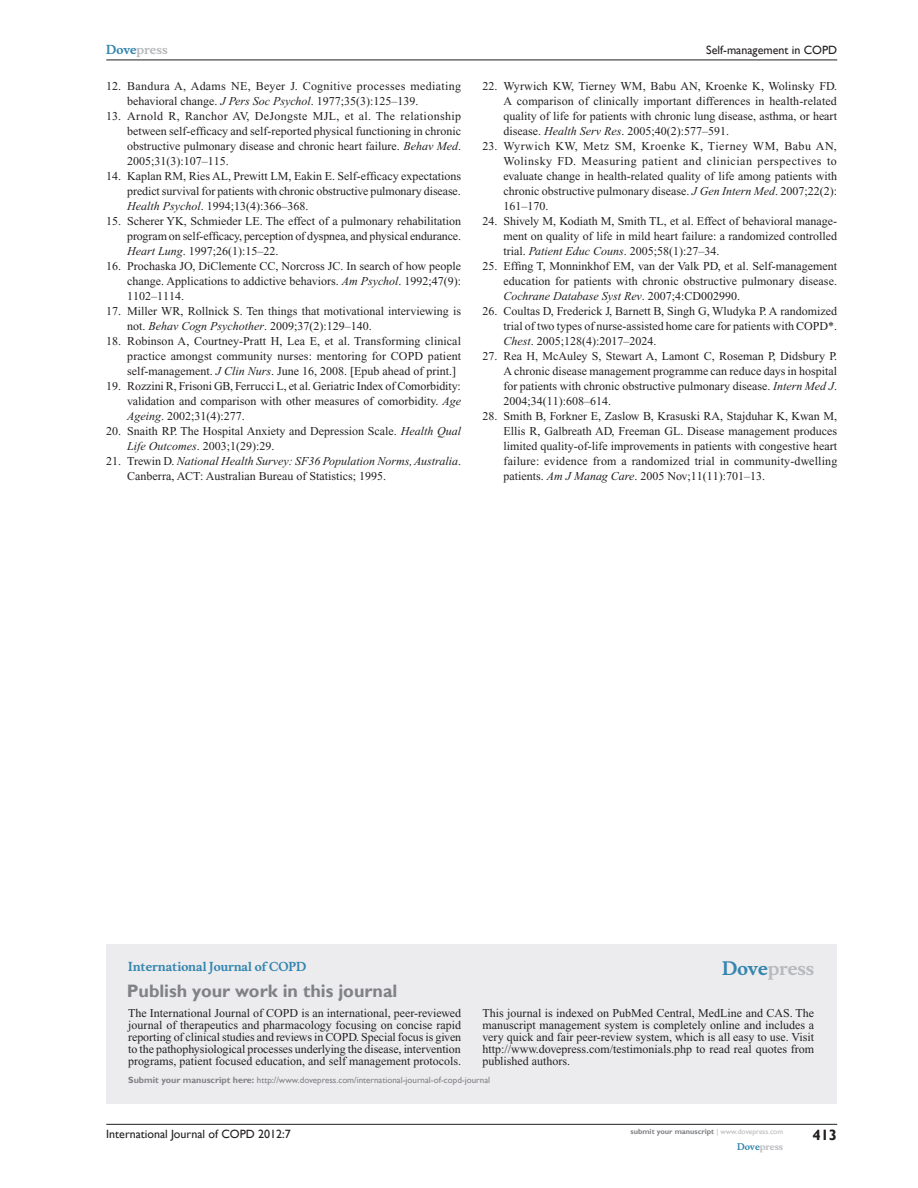
<style>
.page{position:relative;width:918px;height:1188px;background:#fff}
.page>*{position:absolute;margin:0;border:0;box-sizing:border-box;transform-origin:0 0}
.PromBx-H1{font:700 18px "Gill Sans";color:#808285}
.PromBx-Brand{font:700 18px "Musee";color:#b8b9bc}
.t1{font:700 15px "Gill Sans";color:#231f20}
.RefNL2{font:12px/15px "Times New Roman";color:#231f20;text-align:justify}
.PromBx-Tx{font:12px/12px "Times New Roman";color:#231f20;text-align:justify}
.RefNL2-2{font:12px/15px "Times New Roman";letter-spacing:.025em;color:#231f20}
.t2{font:12px "Gill Sans";color:#231f20}
.PromBx-JrnlName{font:700 12px "Musee";color:#3485ae}
.t3{font:700 12px "Musee";color:#b8b9bc}
.PromBx-SubmitMssWebA{font:9px "Gill Sans";color:#808285}
.t4{font:700 9px "Musee";color:#b8b9bc}
.t5{font:700 7.5px "Gill Sans";color:#808285}
.s1{color:#3485ae}
.s2{font-style:italic}
.s3{font-weight:700}
.s4{font-weight:400;color:#b8b9bc}
</style>
<div class="page">
<div style="left:106px;top:944px;width:731px;height:159px;background:#ececee"></div>
<hr style="left:106px;top:1124px;width:731px;height:1px;background:#231f20">
<hr style="left:106px;top:60px;width:731px;height:1px;background:#231f20">
<p class="t3" style="left:106px;top:43px;width:63px"><span class="s1">Dove</span>press</p>
<p class="RefNL2-2" style="left:127px;top:79px;width:335px;text-indent:-21px">12. Bandura A, Adams NE, Beyer J. Cognitive processes mediating behavioral change. <span class="s2">J Pers Soc Psychol</span>. 1977;35(3):125–139.</p>
<p class="RefNL2" style="left:127px;top:109px;width:335px;text-indent:-21px">13. Arnold R, Ranchor AV, DeJongste MJL, et al. The relationship between self-efficacy and self-reported physical functioning in chronic obstructive pulmonary disease and chronic heart failure. <span class="s2">Behav Med</span>.<br>2005;31(3):107–115.</p>
<p class="RefNL2" style="left:127px;top:169px;width:335px;text-indent:-21px">14. Kaplan RM, Ries AL, Prewitt LM, Eakin E. Self-efficacy expectations predict survival for patients with chronic obstructive pulmonary disease.<br><span class="s2">Health Psychol</span>. 1994;13(4):366–368.</p>
<p class="RefNL2" style="left:127px;top:214px;width:335px;text-indent:-21px">15. Scherer YK, Schmieder LE. The effect of a pulmonary rehabilitation program on self-efficacy, perception of dyspnea, and physical endurance.<br><span class="s2">Heart Lung</span>. 1997;26(1):15–22.</p>
<p class="RefNL2" style="left:127px;top:259px;width:335px;text-indent:-21px">16. Prochaska JO, DiClemente CC, Norcross JC. In search of how people change. Applications to addictive behaviors. <span class="s2">Am Psychol</span>. 1992;47(9):<br>1102–1114.</p>
<p class="RefNL2" style="left:127px;top:304px;width:335px;text-indent:-21px">17. Miller WR, Rollnick S. Ten things that motivational interviewing is not. <span class="s2">Behav Cogn Psychother</span>. 2009;37(2):129–140.</p>
<p class="RefNL2" style="left:127px;top:334px;width:336px;text-indent:-21px">18. Robinson A, Courtney-Pratt H, Lea E, et al. Transforming clinical practice amongst community nurses: mentoring for COPD patient self-management. <span class="s2">J Clin Nurs</span>. June 16, 2008. [Epub ahead of print.]</p>
<p class="RefNL2" style="left:127px;top:379px;width:335px;text-indent:-21px">19. Rozzini R, Frisoni GB, Ferrucci L, et al. Geriatric Index of Comorbidity: validation and comparison with other measures of comorbidity. <span class="s2">Age Ageing</span>. 2002;31(4):277.</p>
<p class="RefNL2" style="left:127px;top:424px;width:335px;text-indent:-21px">20. Snaith RP. The Hospital Anxiety and Depression Scale. <span class="s2">Health Qual<br>Life Outcomes</span>. 2003;1(29):29.</p>
<p class="RefNL2" style="left:127px;top:454px;width:335px;text-indent:-21px">21. Trewin D. <span class="s2">National Health Survey: SF36 Population Norms, Australia</span>.<br>Canberra, ACT: Australian Bureau of Statistics; 1995.</p>
<p class="t2" style="left:706px;top:43px;width:132px">Self-management in COPD</p>
<p class="RefNL2" style="left:503px;top:79px;width:335px;text-indent:-21px">22. Wyrwich KW, Tierney WM, Babu AN, Kroenke K, Wolinsky FD.<br>A comparison of clinically important differences in health-related quality of life for patients with chronic lung disease, asthma, or heart disease. <span class="s2">Health Serv Res</span>. 2005;40(2):577–591.</p>
<p class="RefNL2" style="left:503px;top:139px;width:335px;text-indent:-21px">23. Wyrwich KW, Metz SM, Kroenke K, Tierney WM, Babu AN, Wolinsky FD. Measuring patient and clinician perspectives to evaluate change in health-related quality of life among patients with chronic obstructive pulmonary disease. <span class="s2">J Gen Intern Med</span>. 2007;22(2):<br>161–170.</p>
<p class="RefNL2" style="left:503px;top:214px;width:335px;text-indent:-21px">24. Shively M, Kodiath M, Smith TL, et al. Effect of behavioral manage&shy;ment on quality of life in mild heart failure: a randomized controlled trial. <span class="s2">Patient Educ Couns</span>. 2005;58(1):27–34.</p>
<p class="RefNL2" style="left:503px;top:259px;width:335px;text-indent:-21px">25. Effing T, Monninkhof EM, van der Valk PD, et al. Self-management education for patients with chronic obstructive pulmonary disease.<br><span class="s2">Cochrane Database Syst Rev</span>. 2007;4:CD002990.</p>
<p class="RefNL2" style="left:503px;top:304px;width:335px;text-indent:-21px">26. Coultas D, Frederick J, Barnett B, Singh G, Wludyka P. A randomized trial of two types of nurse-assisted home care for patients with COPD*.<br><span class="s2">Chest</span>. 2005;128(4):2017–2024.</p>
<p class="RefNL2" style="left:503px;top:349px;width:335px;text-indent:-21px">27. Rea H, McAuley S, Stewart A, Lamont C, Roseman P, Didsbury P.<br>A chronic disease management programme can reduce days in hospital for patients with chronic obstructive pulmonary disease. <span class="s2">Intern Med J</span>.<br>2004;34(11):608–614.</p>
<p class="RefNL2" style="left:503px;top:409px;width:336px;text-indent:-21px">28. Smith B, Forkner E, Zaslow B, Krasuski RA, Stajduhar K, Kwan M, Ellis R, Galbreath AD, Freeman GL. Disease management produces limited quality-of-life improvements in patients with congestive heart failure: evidence from a randomized trial in community-dwelling patients. <span class="s2">Am J Manag Care</span>. 2005 Nov;11(11):701–13.</p>
<p class="PromBx-JrnlName" style="left:128px;top:959px;width:180px">International Journal of COPD</p>
<p class="PromBx-H1" style="left:127px;top:980px;width:272px">Publish your work in this journal</p>
<p class="PromBx-Brand" style="left:722px;top:958px;width:94px"><span class="s1">Dove</span>press</p>
<p class="PromBx-Tx" style="left:128px;top:1007px;width:334px">The International Journal of COPD is an international, peer-reviewed journal of therapeutics and pharmacology focusing on concise rapid reporting of clinical studies and reviews in COPD. Special focus is given to the pathophysiological processes underlying the disease, intervention programs, patient focused education, and self management protocols.</p>
<p class="PromBx-Tx" style="left:482px;top:1007px;width:333px">This journal is indexed on PubMed Central, MedLine and CAS. The manuscript management system is completely online and includes a very quick and fair peer-review system, which is all easy to use. Visit http://www.dovepress.com/testimonials.php to read real quotes from published authors.</p>
<p class="PromBx-SubmitMssWebA" style="left:128px;top:1075px;width:363px"><span class="s3">Submit your manuscript here:</span> http://www.dovepress.com/international-journal-of-copd-journal</p>
<p class="t2" style="left:106px;top:1127px;width:186px">International Journal of COPD 2012:7</p>
<p class="t5" style="left:631px;top:1127px;width:154px">submit your manuscript <span class="s4">| www.dovepress.com</span></p>
<p class="t4" style="left:737px;top:1141px;width:48px"><span class="s1">Dove</span>press</p>
<p class="t1" style="left:812px;top:1126px;width:26px">413</p>
</div>
